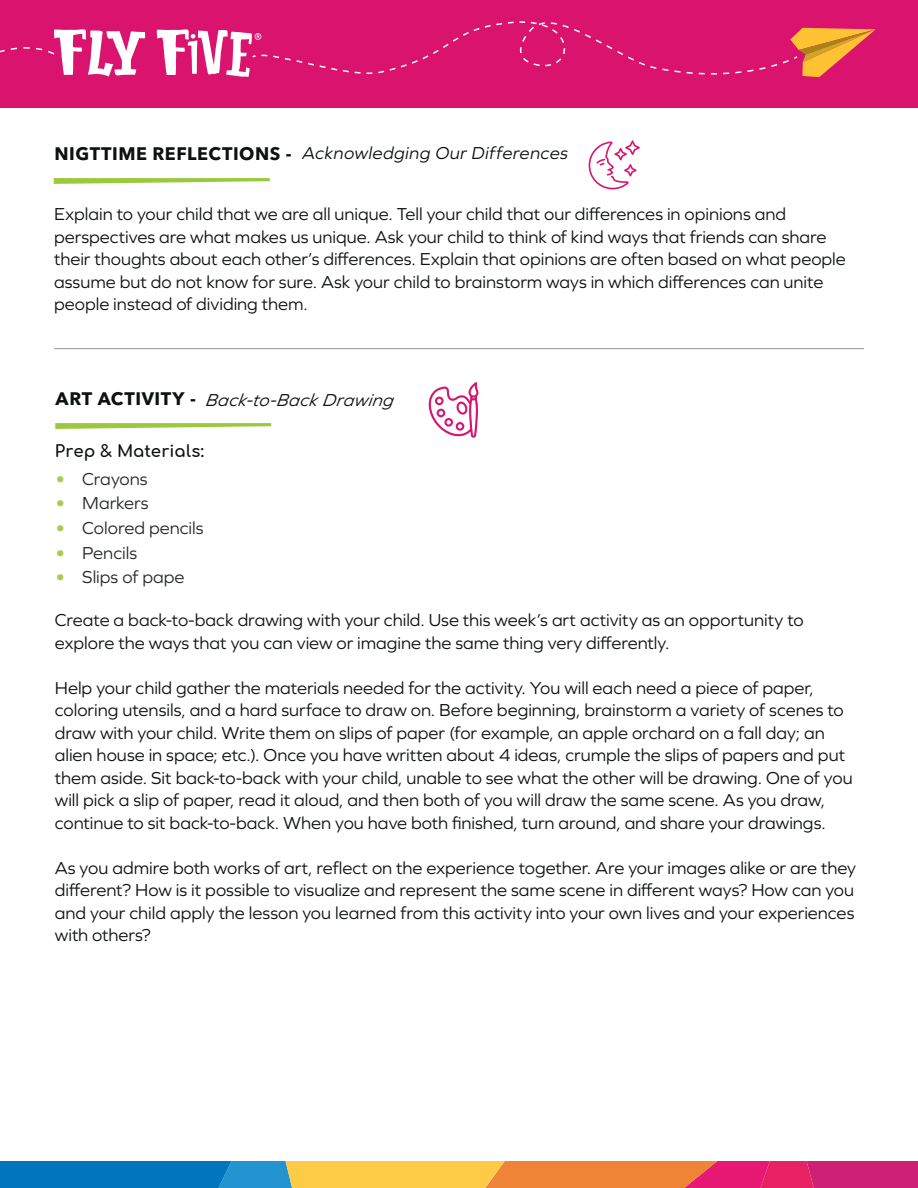
<style>
.page{position:relative;width:918px;height:1188px;background:#fff}
.page>*{position:absolute;margin:0;border:0;box-sizing:border-box;transform-origin:0 0}
.Intro_Pg_Bulleted_Ls{font:18px/22.5px "Graphie";color:#0e1111}
.t1{font:18px "Graphie";color:#262929}
.Sessions_Header{font:700 18px "Avenir Next LT Pro";letter-spacing:.03em;color:#0e1111}
.Sessions_Header-2{font:italic 18px "Graphie";color:#0e1111}
.Sessions_Header-3{font:italic 18px "Graphie";color:#0e1111}
.Intro_Pg_Bulleted_Ls-2{font:700 16.5px "Comfortaa";letter-spacing:.01em;color:#0e1111}
.s1{font-weight:600;font-size:21px;color:#a4cf50}
</style>
<div class="page">
<div style="left:0;top:0;width:918px;height:108px;background:#d9136e"></div>
<svg style="left:0;top:1161px;width:918px;height:27px;background:#a47973"></svg>
<svg style="left:0;top:29px;width:146px;height:48px"></svg>
<svg style="left:157px;top:21px;width:719px;height:57px"></svg>
<svg style="left:54px;top:178px;width:216px;height:6px"></svg>
<svg style="left:588px;top:140px;width:52px;height:49px"></svg>
<hr style="left:54px;top:348px;width:810px;height:1px;background:#939598">
<svg style="left:428px;top:382px;width:51px;height:56px"></svg>
<svg style="left:55px;top:423px;width:216px;height:6px"></svg>
<p class="Sessions_Header" style="left:54px;top:142px;width:239px">NIGTTIME REFLECTIONS -</p>
<p class="Sessions_Header-2" style="left:302px;top:142px;width:271px">Acknowledging Our Differences</p>
<p class="Intro_Pg_Bulleted_Ls" style="left:54px;top:203px;width:793px">Explain to your child that we are all unique. Tell your child that our differences in opinions and perspectives are what makes us unique. Ask your child to think of kind ways that friends can share their thoughts about each other’s differences. Explain that opinions are often based on what people assume but do not know for sure. Ask your child to brainstorm ways in which differences can unite people instead of dividing them.</p>
<p class="Sessions_Header" style="left:56px;top:387px;width:142px">ART ACTIVITY -</p>
<p class="Sessions_Header-3" style="left:206px;top:389px;width:193px">Back-to-Back Drawing</p>
<p class="Intro_Pg_Bulleted_Ls-2" style="left:55px;top:436px;width:151px">Prep &amp; Materials:</p>
<p class="t1" style="left:55px;top:468px;width:94px"><span class="s1">•</span> Crayons</p>
<p class="t1" style="left:55px;top:493px;width:95px"><span class="s1">•</span> Markers</p>
<p class="t1" style="left:55px;top:517px;width:150px"><span class="s1">•</span> Colored pencils</p>
<p class="t1" style="left:55px;top:542px;width:83px"><span class="s1">•</span> Pencils</p>
<p class="t1" style="left:55px;top:567px;width:131px"><span class="s1">•</span> Slips of pape</p>
<p class="Intro_Pg_Bulleted_Ls" style="left:55px;top:609px;width:750px">Create a back-to-back drawing with your child. Use this week’s art activity as an opportunity to explore the ways that you can view or imagine the same thing very differently.</p>
<p class="Intro_Pg_Bulleted_Ls" style="left:55px;top:676px;width:799px">Help your child gather the materials needed for the activity. You will each need a piece of paper, coloring utensils, and a hard surface to draw on. Before beginning, brainstorm a variety of scenes to draw with your child. Write them on slips of paper (for example, an apple orchard on a fall day; an alien house in space; etc.). Once you have written about 4 ideas, crumple the slips of papers and put them aside. Sit back-to-back with your child, unable to see what the other will be drawing. One of you will pick a slip of paper, read it aloud, and then both of you will draw the same scene. As you draw, continue to sit back-to-back. When you have both finished, turn around, and share your drawings.</p>
<p class="Intro_Pg_Bulleted_Ls" style="left:55px;top:856px;width:803px;text-align:justify">As you admire both works of art, reflect on the experience together. Are your images alike or are they different? How is it possible to visualize and represent the same scene in different ways? How can you and your child apply the lesson you learned from this activity into your own lives and your experiences with others?</p>
</div>
